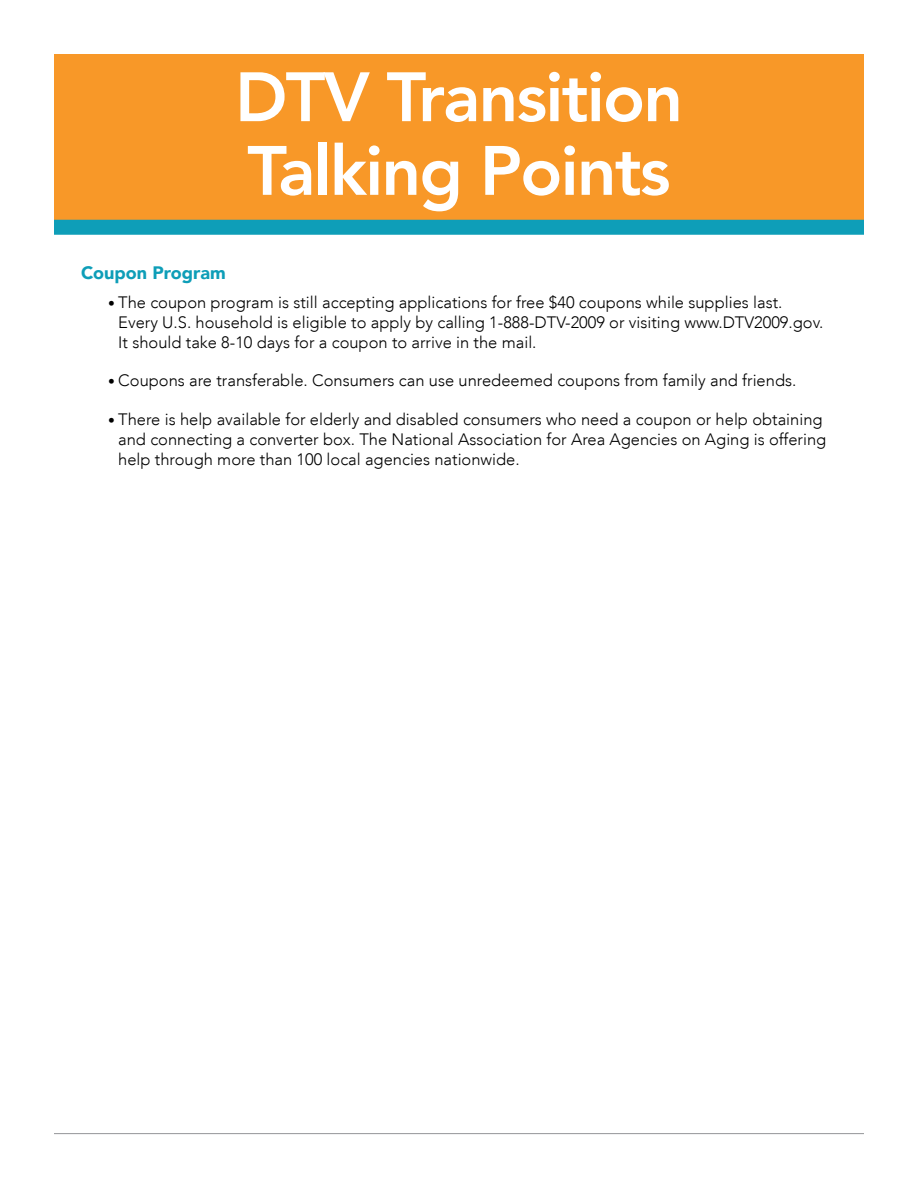
<style>
.page{position:relative;width:918px;height:1188px;background:#fff}
.page>*{position:absolute;margin:0;border:0;box-sizing:border-box;transform-origin:0 0}
.t1{font:800 69px/73.7px "Avenir LT Std";letter-spacing:-.025em;color:#fff}
.t2{font:900 18px "Avenir LT";color:#0e9eb8}
.t3{font:300 16.5px/19.5px "Avenir LT";color:#000}
.s1{font-weight:400;font-size:13.5px}
</style>
<div class="page">
<div style="left:54px;top:54px;width:810px;height:174px;background:#f89828"></div>
<div style="left:54px;top:220px;width:810px;height:15px;background:#0e9eb8"></div>
<hr style="left:54px;top:1133px;width:810px;height:1px;background:#939598">
<h1 class="t1" style="left:235px;top:61px;width:449px">DTV Transition<br>Talking Points</h1>
<p class="t2" style="left:81px;top:262px;width:146px">Coupon Program</p>
<p class="t3" style="left:118px;top:293px;width:707px;text-indent:-10px"><span class="s1">•</span> The coupon program is still accepting applications for free $40 coupons while supplies last.<br>Every U.S. household is eligible to apply by calling 1-888-DTV-2009 or visiting www.DTV2009.gov.<br>It should take 8-10 days for a coupon to arrive in the mail.</p>
<p class="t3" style="left:108px;top:371px;width:690px"><span class="s1">•</span> Coupons are transferable. Consumers can use unredeemed coupons from family and friends.</p>
<p class="t3" style="left:118px;top:410px;width:710px;text-indent:-10px"><span class="s1">•</span> There is help available for elderly and disabled consumers who need a coupon or help obtaining and connecting a converter box. The National Association for Area Agencies on Aging is offering help through more than 100 local agencies nationwide.</p>
</div>
